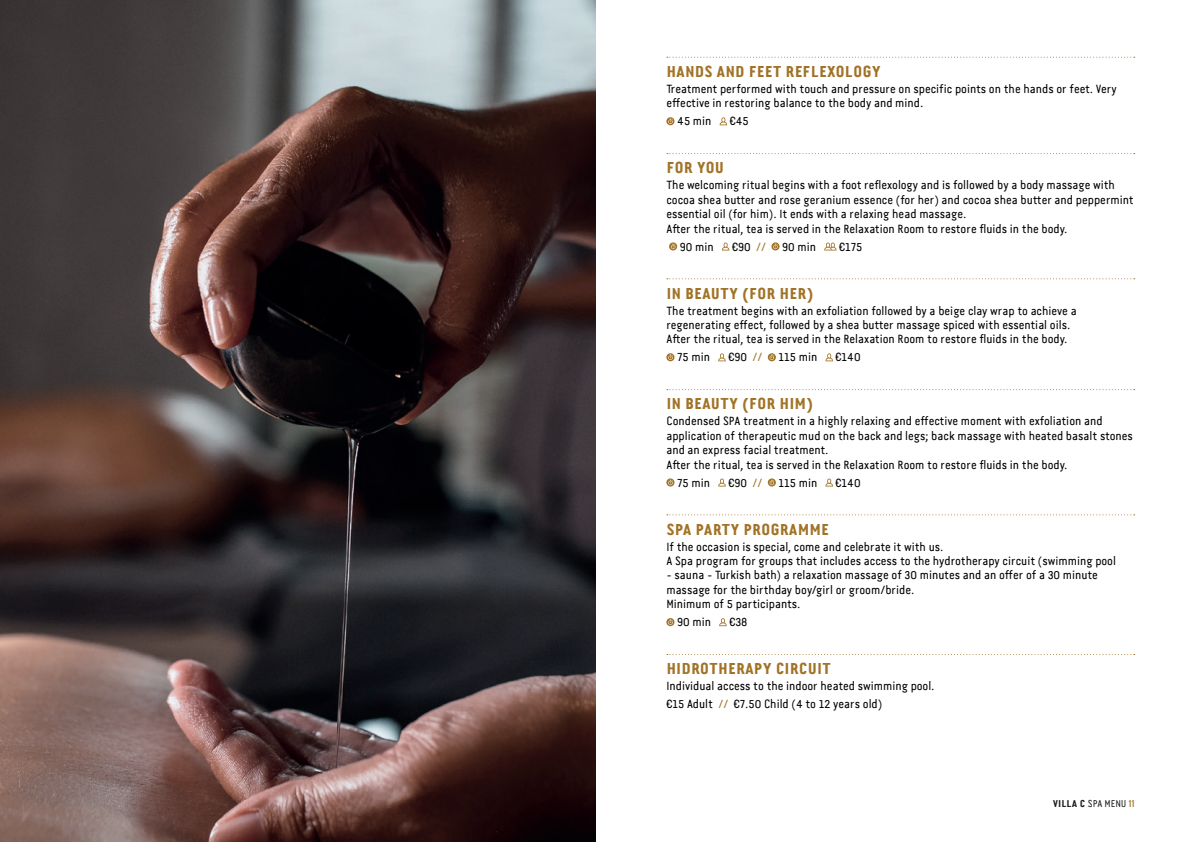
<style>
.page{position:relative;width:1191px;height:842px;background:#fff}
.page>*{position:absolute;margin:0;border:0;box-sizing:border-box;transform-origin:0 0}
.t1{font:16px "Van Condensed LF Bold";color:#a17327}
.t2{font:12px/14.4px "Van Condensed LF Regular";color:#000001}
.t3{font:10px "Van Condensed LF Regular";color:#231f20}
.s1{font-family:"Cocogoose Condensed";font-weight:300;font-size:11px}
.s2{color:#a17327}
.s3{font-family:"Van Condensed LF Bold"}
.s4{font-family:"BERNIER Distressed";color:#a2762b}
</style>
<div class="page">
<svg style="left:667px;top:57px;width:467px;height:1px"></svg>
<svg style="left:666px;top:117px;width:8px;height:8px"></svg>
<svg style="left:668px;top:119px;width:5px;height:5px"></svg>
<svg style="left:719px;top:117px;width:8px;height:8px"></svg>
<svg style="left:667px;top:153px;width:467px;height:1px"></svg>
<svg style="left:669px;top:242px;width:8px;height:8px"></svg>
<svg style="left:671px;top:244px;width:4px;height:5px"></svg>
<svg style="left:722px;top:243px;width:7px;height:7px"></svg>
<svg style="left:771px;top:242px;width:8px;height:8px"></svg>
<svg style="left:773px;top:244px;width:5px;height:5px"></svg>
<svg style="left:824px;top:243px;width:12px;height:7px"></svg>
<svg style="left:667px;top:278px;width:467px;height:1px"></svg>
<svg style="left:666px;top:353px;width:8px;height:8px"></svg>
<svg style="left:668px;top:355px;width:5px;height:5px"></svg>
<svg style="left:718px;top:353px;width:7px;height:8px"></svg>
<svg style="left:768px;top:353px;width:8px;height:8px"></svg>
<svg style="left:769px;top:355px;width:5px;height:5px"></svg>
<svg style="left:825px;top:353px;width:8px;height:8px"></svg>
<svg style="left:667px;top:389px;width:467px;height:1px"></svg>
<svg style="left:666px;top:478px;width:8px;height:8px"></svg>
<svg style="left:668px;top:480px;width:5px;height:5px"></svg>
<svg style="left:718px;top:479px;width:7px;height:7px"></svg>
<svg style="left:768px;top:478px;width:8px;height:8px"></svg>
<svg style="left:769px;top:480px;width:5px;height:5px"></svg>
<svg style="left:825px;top:479px;width:8px;height:7px"></svg>
<svg style="left:667px;top:514px;width:467px;height:1px"></svg>
<svg style="left:666px;top:618px;width:8px;height:8px"></svg>
<svg style="left:668px;top:619px;width:5px;height:6px"></svg>
<svg style="left:719px;top:618px;width:7px;height:8px"></svg>
<svg style="left:667px;top:654px;width:467px;height:1px"></svg>
<img style="left:0;top:0;width:595px;height:842px">
<h1 class="t1" style="left:666px;top:61px;width:216px">HANDS AND FEET REFLEXOLOGY</h1>
<p class="t2" style="left:666px;top:82px;width:452px">Treatment performed with touch and pressure on specific points on the hands or feet. Very effective in restoring balance to the body and mind.</p>
<p class="t2" style="left:677px;top:114px;width:36px">45 min</p>
<p class="t2" style="left:730px;top:114px;width:21px"><span class="s1">€</span>45</p>
<h1 class="t1" style="left:666px;top:158px;width:59px">FOR YOU</h1>
<p class="t2" style="left:666px;top:178px;width:469px">The welcoming ritual begins with a foot reflexology and is followed by a body massage with cocoa shea butter and rose geranium essence (for her) and cocoa shea butter and peppermint essential oil (for him). It ends with a relaxing head massage.<br>After the ritual, tea is served in the Relaxation Room to restore fluids in the body.</p>
<p class="t2" style="left:680px;top:239px;width:35px">90 min</p>
<p class="t2" style="left:732px;top:239px;width:36px"><span class="s1">€</span>90 <span class="s2">//</span></p>
<p class="t2" style="left:782px;top:239px;width:35px">90 min</p>
<p class="t2" style="left:839px;top:239px;width:25px"><span class="s1">€</span>175</p>
<h1 class="t1" style="left:666px;top:283px;width:149px">IN BEAUTY (FOR HER)</h1>
<p class="t2" style="left:666px;top:303px;width:412px">The treatment begins with an exfoliation followed by a beige clay wrap to achieve a regenerating effect, followed by a shea butter massage spiced with essential oils.<br>After the ritual, tea is served in the Relaxation Room to restore fluids in the body.</p>
<p class="t2" style="left:677px;top:350px;width:34px">75 min</p>
<p class="t2" style="left:728px;top:350px;width:36px"><span class="s1">€</span>90 <span class="s2">//</span></p>
<p class="t2" style="left:778px;top:350px;width:40px">115 min</p>
<p class="t2" style="left:835px;top:350px;width:27px"><span class="s1">€</span>140</p>
<h1 class="t1" style="left:666px;top:394px;width:148px">IN BEAUTY (FOR HIM)</h1>
<p class="t2" style="left:666px;top:414px;width:468px">Condensed SPA treatment in a highly relaxing and effective moment with exfoliation and application of therapeutic mud on the back and legs; back massage with heated basalt stones and an express facial treatment.<br>After the ritual, tea is served in the Relaxation Room to restore fluids in the body.</p>
<p class="t2" style="left:677px;top:475px;width:34px">75 min</p>
<p class="t2" style="left:728px;top:475px;width:36px"><span class="s1">€</span>90 <span class="s2">//</span></p>
<p class="t2" style="left:778px;top:475px;width:40px">115 min</p>
<p class="t2" style="left:835px;top:475px;width:27px"><span class="s1">€</span>140</p>
<h1 class="t1" style="left:666px;top:519px;width:164px">SPA PARTY PROGRAMME</h1>
<p class="t2" style="left:666px;top:539px;width:451px">If the occasion is special, come and celebrate it with us.<br>A Spa program for groups that includes access to the hydrotherapy circuit (swimming pool</p>
<p class="t2" style="left:666px;top:568px;width:433px">- sauna - Turkish bath) a relaxation massage of 30 minutes and an offer of a 30 minute massage for the birthday boy/girl or groom/bride.<br>Minimum of 5 participants.</p>
<p class="t2" style="left:677px;top:615px;width:35px">90 min</p>
<p class="t2" style="left:729px;top:615px;width:20px"><span class="s1">€</span>38</p>
<h1 class="t1" style="left:666px;top:659px;width:166px">HIDROTHERAPY CIRCUIT</h1>
<p class="t2" style="left:666px;top:677px;width:270px;line-height:18px">Individual access to the indoor heated swimming pool. <span class="s1">€</span>15 Adult <span class="s2">//</span> <span class="s1">€</span>7.50 Child (4 to 12 years old)</p>
<p class="t3" style="left:1052px;top:797px;width:83px"><span class="s3">VILLA C</span> SPA MENU <span class="s4">11</span></p>
</div>
